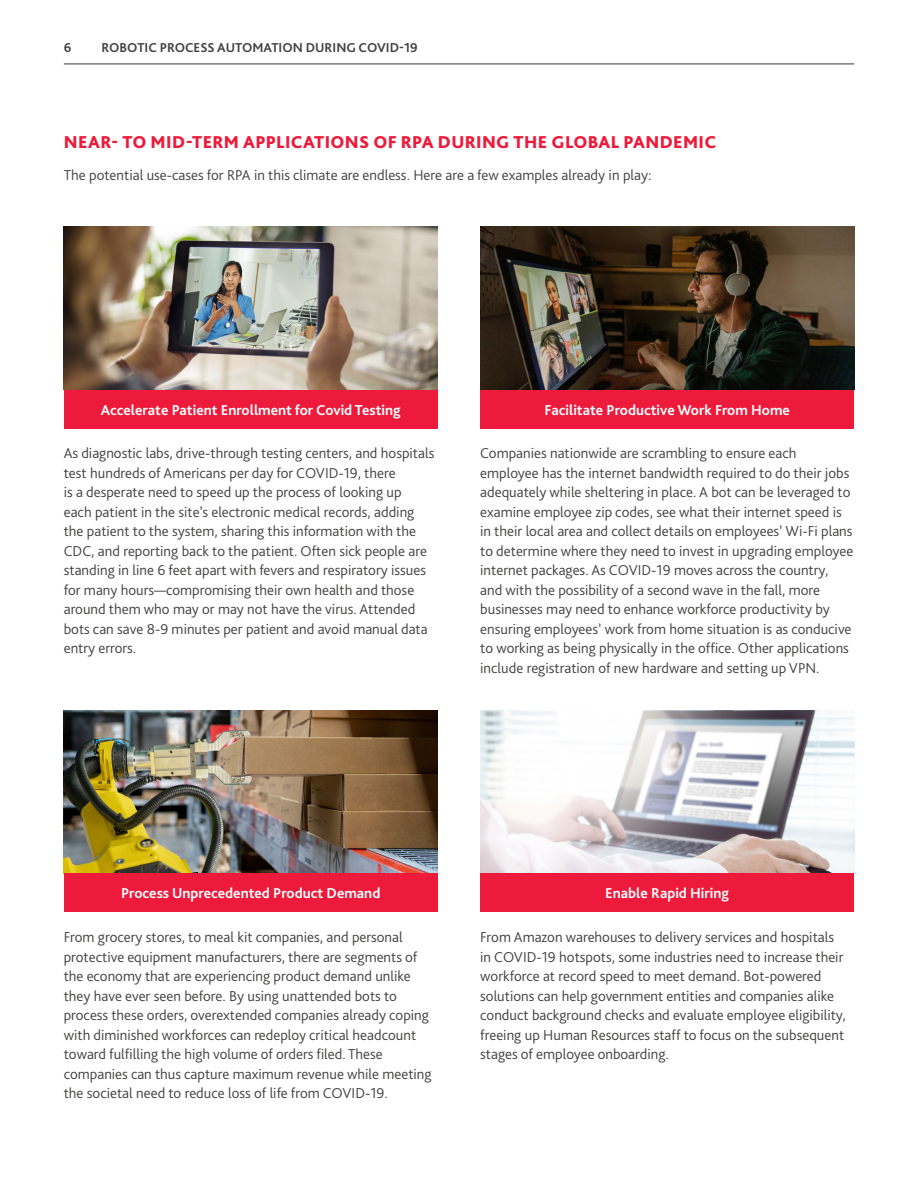
<style>
.page{position:relative;width:918px;height:1188px;background:#fff}
.page>*{position:absolute;margin:0;border:0;box-sizing:border-box;transform-origin:0 0}
.Body_text_-_3mm_afte{font:800 18px "Bliss Pro";letter-spacing:.015em;color:#ed1a3a}
.Body_text_-_3mm_afte-2{font:300 15px/19.5px "Bliss Pro";color:#414140}
.Body_text_-_3mm_afte-3{font:700 15px "Bliss Pro";color:#fff}
.t1{font:700 13.5px "Bliss Pro";color:#414140}
</style>
<div class="page">
<img style="left:64px;top:226px;width:374px;height:164px">
<img style="left:480px;top:226px;width:374px;height:164px">
<img style="left:480px;top:710px;width:374px;height:163px">
<img style="left:64px;top:710px;width:374px;height:163px">
<div style="left:64px;top:390px;width:374px;height:38px;background:#ed1a3b"></div>
<div style="left:480px;top:390px;width:374px;height:38px;background:#ed1a3b"></div>
<div style="left:480px;top:873px;width:374px;height:39px;background:#ed1a3b"></div>
<div style="left:64px;top:873px;width:374px;height:39px;background:#ed1a3b"></div>
<hr style="left:64px;top:63px;width:790px;height:1px;background:#414140">
<p class="t1" style="left:64px;top:39px;width:9px">6</p>
<p class="t1" style="left:102px;top:39px;width:318px">ROBOTIC PROCESS AUTOMATION DURING COVID-19</p>
<p class="Body_text_-_3mm_afte" style="left:64px;top:131px;width:654px">NEAR- TO MID-TERM APPLICATIONS OF RPA DURING THE GLOBAL PANDEMIC</p>
<p class="Body_text_-_3mm_afte-2" style="left:64px;top:165px;width:589px">The potential use-cases for RPA in this climate are endless. Here are a few examples already in play:</p>
<p class="Body_text_-_3mm_afte-3" style="left:101px;top:400px;width:301px">Accelerate Patient Enrollment for Covid Testing</p>
<p class="Body_text_-_3mm_afte-3" style="left:545px;top:400px;width:247px">Facilitate Productive Work From Home</p>
<p class="Body_text_-_3mm_afte-2" style="left:64px;top:443px;width:372px">As diagnostic labs, drive-through testing centers, and hospitals test hundreds of Americans per day for COVID-19, there<br>is a desperate need to speed up the process of looking up<br>each patient in the site’s electronic medical records, adding the patient to the system, sharing this information with the CDC, and reporting back to the patient. Often sick people are standing in line 6 feet apart with fevers and respiratory issues for many hours—compromising their own health and those around them who may or may not have the virus. Attended bots can save 8-9 minutes per patient and avoid manual data entry errors.</p>
<p class="Body_text_-_3mm_afte-2" style="left:480px;top:443px;width:375px">Companies nationwide are scrambling to ensure each employee has the internet bandwidth required to do their jobs adequately while sheltering in place. A bot can be leveraged to examine employee zip codes, see what their internet speed is in their local area and collect details on employees’ Wi-Fi plans to determine where they need to invest in upgrading employee internet packages. As COVID-19 moves across the country, and with the possibility of a second wave in the fall, more businesses may need to enhance workforce productivity by ensuring employees’ work from home situation is as conducive to working as being physically in the office. Other applications include registration of new hardware and setting up VPN.</p>
<p class="Body_text_-_3mm_afte-3" style="left:121px;top:884px;width:261px">Process Unprecedented Product Demand</p>
<p class="Body_text_-_3mm_afte-3" style="left:605px;top:884px;width:125px">Enable Rapid Hiring</p>
<p class="Body_text_-_3mm_afte-2" style="left:64px;top:927px;width:369px">From grocery stores, to meal kit companies, and personal protective equipment manufacturers, there are segments of the economy that are experiencing product demand unlike they have ever seen before. By using unattended bots to process these orders, overextended companies already coping with diminished workforces can redeploy critical headcount toward fulfilling the high volume of orders filed. These companies can thus capture maximum revenue while meeting the societal need to reduce loss of life from COVID-19.</p>
<p class="Body_text_-_3mm_afte-2" style="left:480px;top:927px;width:367px">From Amazon warehouses to delivery services and hospitals in COVID-19 hotspots, some industries need to increase their workforce at record speed to meet demand. Bot-powered solutions can help government entities and companies alike conduct background checks and evaluate employee eligibility, freeing up Human Resources staff to focus on the subsequent stages of employee onboarding.</p>
</div>
